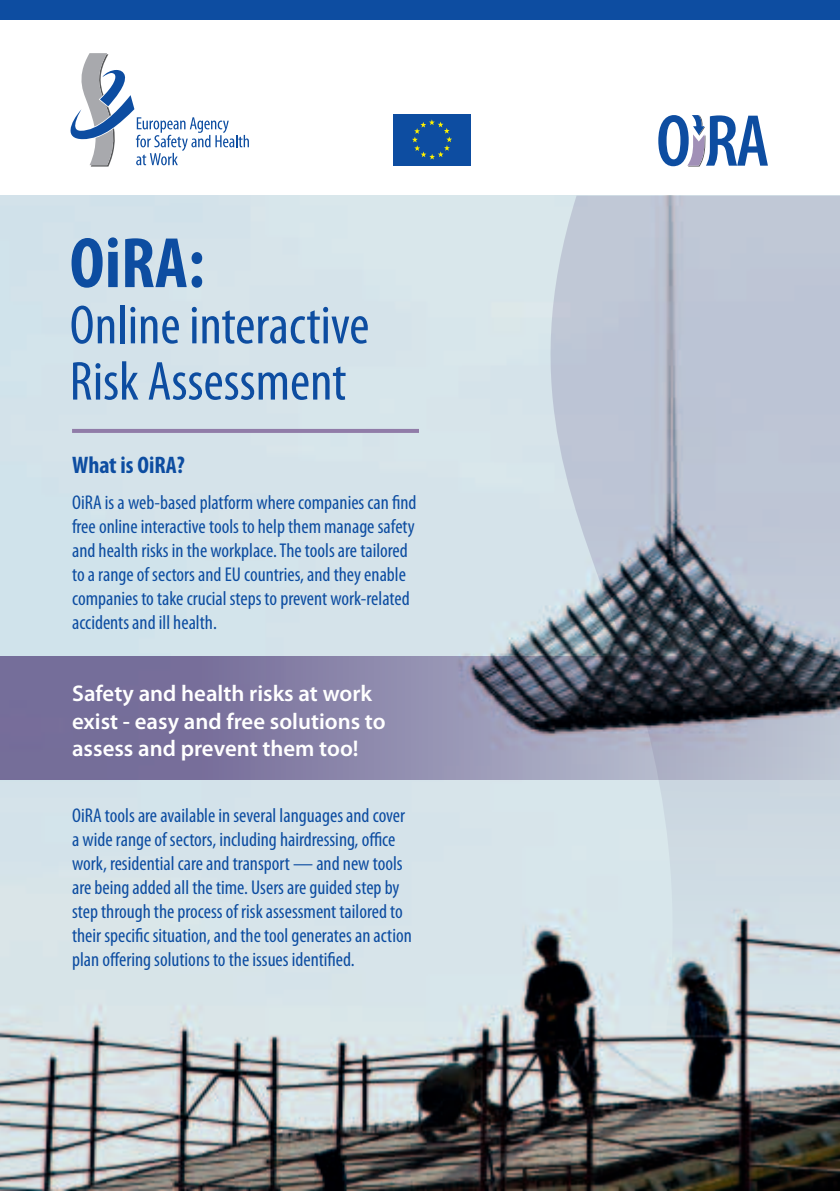
<style>
.page{position:relative;width:840px;height:1191px;background:#fff}
.page>*{position:absolute;margin:0;border:0;box-sizing:border-box;transform-origin:0 0}
.t1{font:700 condensed 72px "Myriad Pro";color:#0d4da1}
.t2{font:condensed 55.4px/56.2px "Myriad Pro";color:#0d4da1}
.t3{font:700 condensed 24px "Myriad Pro";color:#0d4da1}
.t4{font:600 22.8px/27.4px "Myriad Pro";color:#fff}
.t5{font:condensed 20px/24px "Myriad Pro";color:#0d4da1}
</style>
<div class="page">
<img style="left:0;top:196px;width:548px;height:995px">
<svg style="left:0;top:656px;width:548px;height:123px;background:#807aa0"></svg>
<svg style="left:658px;top:115px;width:109px;height:52px"></svg>
<svg style="left:70px;top:53px;width:179px;height:114px"></svg>
<svg style="left:393px;top:114px;width:78px;height:52px"></svg>
<div style="left:393px;top:114px;width:77px;height:51px;background:#0d4da1"></div>
<svg style="left:412px;top:119px;width:40px;height:40px"></svg>
<div style="left:0;top:0;width:839px;height:20px;background:#0d4da1"></div>
<svg style="left:548px;top:196px;width:291px;height:995px;background:#9da4ae"></svg>
<hr style="left:72px;top:429px;width:347px;height:4px;background:#907ca8">
<h1 class="t1" style="left:70px;top:223px;width:136px">OiRA:</h1>
<h2 class="t2" style="left:70px;top:298px;width:301px">Online interactive<br>Risk Assessment</h2>
<p class="t3" style="left:72px;top:452px;width:114px">What is OiRA?</p>
<p class="t5" style="left:72px;top:490px;width:346px">OiRA is a web-based platform where companies can find free online interactive tools to help them manage safety and health risks in the workplace. The tools are tailored to a range of sectors and EU countries, and they enable companies to take crucial steps to prevent work-related accidents and ill health.</p>
<p class="t4" style="left:72px;top:680px;width:315px">Safety and health risks at work exist - easy and free solutions to assess and prevent them too!</p>
<p class="t5" style="left:72px;top:803px;width:341px">OiRA tools are available in several languages and cover a wide range of sectors, including hairdressing, office work, residential care and transport — and new tools are being added all the time. Users are guided step by step through the process of risk assessment tailored to their specific situation, and the tool generates an action plan offering solutions to the issues identified.</p>
</div>
